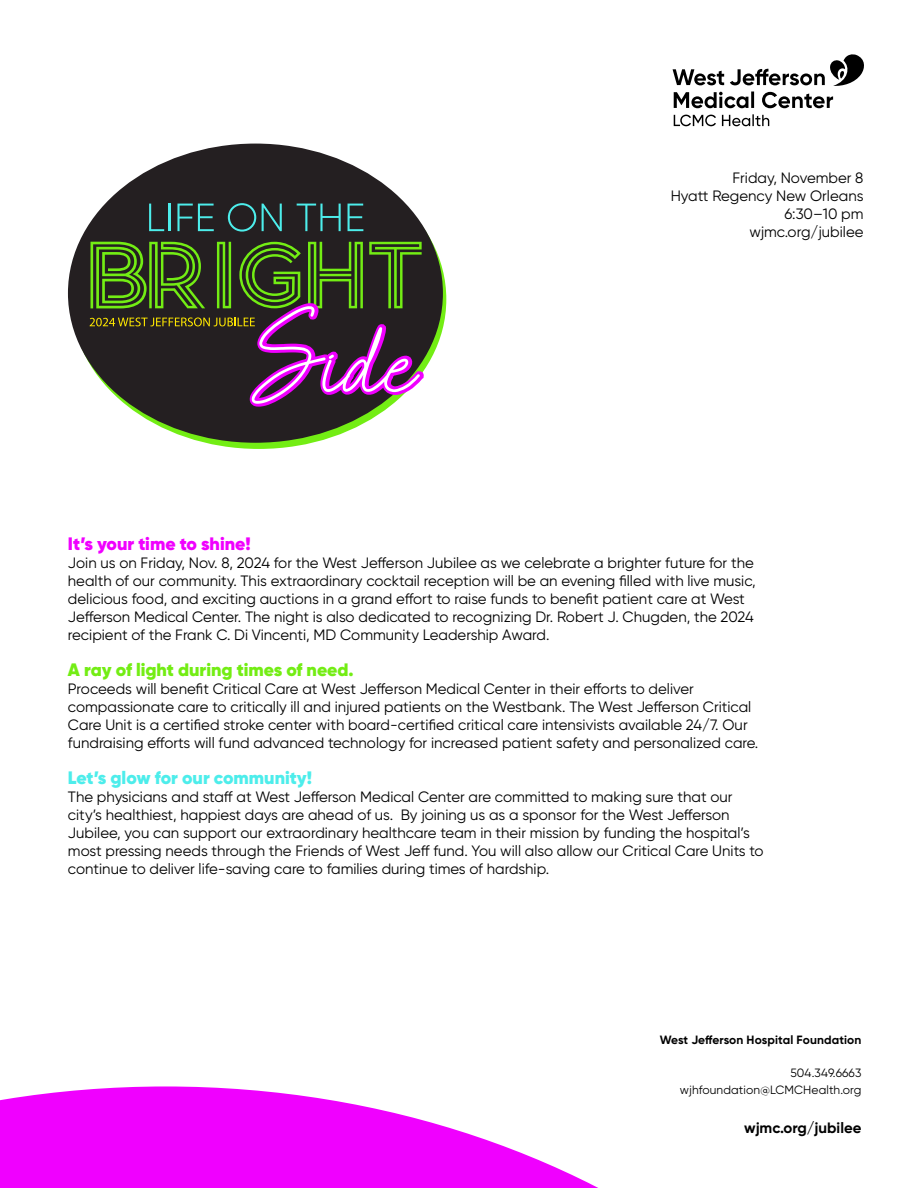
<style>
.page{position:relative;width:918px;height:1188px;background:#fff}
.page>*{position:absolute;margin:0;border:0;box-sizing:border-box;transform-origin:0 0}
.t1{font:900 18px "Gilroy";color:#73ed14}
.t2{font:900 18px "Gilroy";color:#4dedeb}
.t3{font:900 18px "Gilroy";color:#f000ff}
.t4{font:15px/18px "Gilroy";color:#000}
.t5{font:700 15px "Gilroy";color:#000}
.t6{font:12px/16.5px "Gilroy";letter-spacing:.01em;color:#000;text-align:right}
.t7{font:700 12px "Gilroy";letter-spacing:.01em;color:#000}
</style>
<div class="page">
<svg style="left:673px;top:54px;width:191px;height:72px"></svg>
<div style="left:68px;top:144px;width:375px;height:299px;background:#241f21;border-radius:50%"></div>
<svg style="left:149px;top:204px;width:15px;height:27px"></svg>
<hr style="left:169px;top:204px;width:2px;height:27px;background:#4dedeb">
<svg style="left:177px;top:204px;width:37px;height:27px"></svg>
<svg style="left:228px;top:203px;width:28px;height:29px"></svg>
<svg style="left:262px;top:204px;width:20px;height:27px"></svg>
<svg style="left:297px;top:204px;width:44px;height:27px"></svg>
<svg style="left:348px;top:204px;width:15px;height:27px"></svg>
<svg style="left:90px;top:242px;width:337px;height:169px"></svg>
<svg style="left:0;top:1086px;width:598px;height:102px;fill:#f000ff"></svg>
<p class="t4" style="left:671px;top:168px;width:194px;text-align:right">Friday, November 8<br>Hyatt Regency New Orleans<br>6:30–10 pm wjmc.org/jubilee</p>
<p class="t3" style="left:68px;top:532px;width:184px">It’s your time to shine!</p>
<p class="t4" style="left:68px;top:554px;width:689px">Join us on Friday, Nov. 8, 2024 for the West Jefferson Jubilee as we celebrate a brighter future for the health of our community. This extraordinary cocktail reception will be an evening filled with live music, delicious food, and exciting auctions in a grand effort to raise funds to benefit patient care at West Jefferson Medical Center. The night is also dedicated to recognizing Dr. Robert J. Chugden, the 2024 recipient of the Frank C. Di Vincenti, MD Community Leadership Award.</p>
<p class="t1" style="left:68px;top:658px;width:287px">A ray of light during times of need.</p>
<p class="t4" style="left:68px;top:680px;width:692px">Proceeds will benefit Critical Care at West Jefferson Medical Center in their efforts to deliver compassionate care to critically ill and injured patients on the Westbank. The West Jefferson Critical Care Unit is a certified stroke center with board-certified critical care intensivists available 24/7. Our fundraising efforts will fund advanced technology for increased patient safety and personalized care.</p>
<p class="t2" style="left:68px;top:766px;width:246px">Let’s glow for our community!</p>
<p class="t4" style="left:68px;top:788px;width:697px">The physicians and staff at West Jefferson Medical Center are committed to making sure that our city’s healthiest, happiest days are ahead of us. By joining us as a sponsor for the West Jefferson Jubilee, you can support our extraordinary healthcare team in their mission by funding the hospital’s most pressing needs through the Friends of West Jeff fund. You will also allow our Critical Care Units to continue to deliver life-saving care to families during times of hardship.</p>
<p class="t7" style="left:660px;top:1033px;width:203px">West Jefferson Hospital Foundation</p>
<p class="t6" style="left:680px;top:1065px;width:183px">504.349.6663 wjhfoundation@LCMCHealth.org</p>
<p class="t5" style="left:744px;top:1118px;width:119px">wjmc.org/jubilee</p>
</div>
